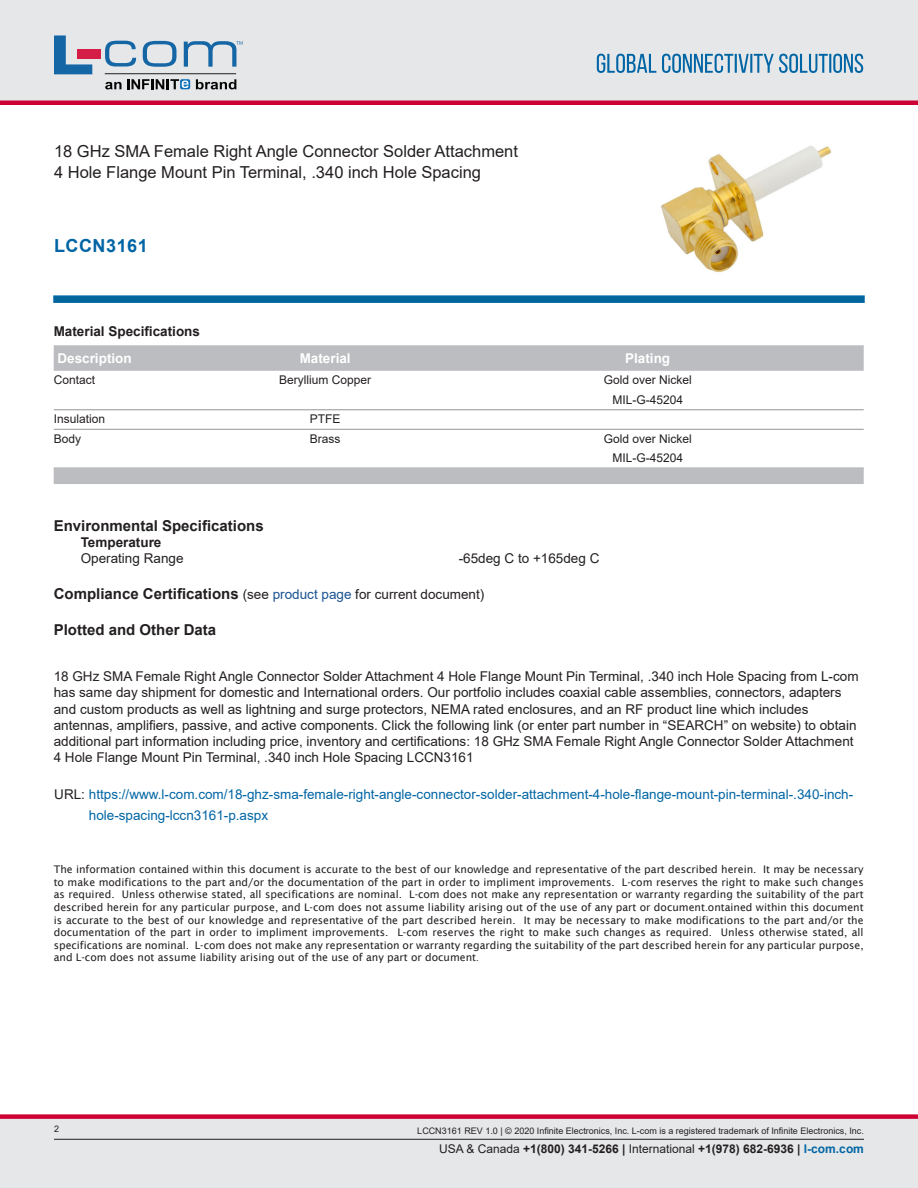
<style>
.page{position:relative;width:918px;height:1188px;background:#fff}
.page>*{position:absolute;margin:0;border:0;box-sizing:border-box;transform-origin:0 0}
.PN{font:700 18px "Arial";letter-spacing:.03em;color:#0065a4}
.Web_Description_Para{font:16.5px/21px "Arial";color:#231f20}
.Head1_for_Compliance{font:700 15px "Arial";color:#231f20}
.Head1{font:700 15px "Arial";color:#231f20}
.Web_Description_Para-2{font:13.5px/16.2px "Arial";color:#231f20}
.Web_Description_Para-3{font:13.5px/21.6px "Arial";color:#0065a4}
.Specs_Para{font:13.5px "Arial";color:#231f20}
.LCOM_Table_Header_Lo{font:700 13.5px "Arial";color:#fff}
.Head2{font:700 13.5px "Arial";color:#231f20}
.Head2_after_Head1{font:700 13.5px "Arial";color:#231f20}
.LCOM_Table_Body_Low{font:12px "Arial";color:#231f20}
.t1{font:700 12px "Arial";color:#231f20}
.t2{font:10.5px/12.6px "Lucida Sans";color:#231f20;text-align:justify}
.t3{font:9px "Arial";color:#231f20}
.s1{font-weight:400;font-size:13.5px}
.s2{font-weight:400;font-size:13.5px;color:#1a5392}
.s3{color:#231f20}
.s4{font-size:9px}
.s5{font-weight:400}
.s6{color:#0065a4}
</style>
<div class="page">
<div style="left:0;top:0;width:918px;height:102px;background:#e6e7e9"></div>
<div style="left:0;top:100px;width:918px;height:5px;background:#c03"></div>
<svg style="left:597px;top:54px;width:266px;height:19px"></svg>
<div style="left:0;top:1119px;width:918px;height:69px;background:#e6e7e9"></div>
<div style="left:0;top:1114px;width:918px;height:5px;background:#c03"></div>
<hr style="left:54px;top:1139px;width:810px;height:1px;background:#231f20">
<hr style="left:105px;top:73px;width:131px;height:1px;background:#211e1e">
<svg style="left:54px;top:35px;width:38px;height:39px"></svg>
<svg style="left:143px;top:41px;width:34px;height:26px"></svg>
<svg style="left:105px;top:41px;width:31px;height:26px"></svg>
<div style="left:77px;top:49px;width:23px;height:10px;background:#d41e47"></div>
<svg style="left:180px;top:79px;width:10px;height:10px"></svg>
<svg style="left:196px;top:79px;width:40px;height:10px"></svg>
<svg style="left:105px;top:79px;width:83px;height:10px"></svg>
<svg style="left:184px;top:41px;width:59px;height:26px"></svg>
<svg style="left:53px;top:295px;width:812px;height:8px;background:#0f6ea3"></svg>
<img style="left:661px;top:146px;width:170px;height:127px">
<div style="left:54px;top:345px;width:810px;height:26px;background:#bcbdc0"></div>
<hr style="left:54px;top:410px;width:810px;height:1px;background:#939598">
<hr style="left:54px;top:429px;width:810px;height:1px;background:#939598">
<div style="left:54px;top:468px;width:810px;height:16px;background:#bcbdc0"></div>
<h1 class="Web_Description_Para" style="left:54px;top:141px;width:466px">18 GHz SMA Female Right Angle Connector Solder Attachment<br>4 Hole Flange Mount Pin Terminal, .340 inch Hole Spacing</h1>
<p class="PN" style="left:54px;top:233px;width:95px">LCCN3161</p>
<p class="Head2" style="left:54px;top:322px;width:148px">Material Specifications</p>
<p class="LCOM_Table_Header_Lo" style="left:57px;top:348px;width:76px">Description</p>
<p class="LCOM_Table_Header_Lo" style="left:300px;top:348px;width:53px">Material</p>
<p class="LCOM_Table_Header_Lo" style="left:625px;top:348px;width:47px">Plating</p>
<p class="LCOM_Table_Body_Low" style="left:54px;top:372px;width:43px">Contact</p>
<p class="LCOM_Table_Body_Low" style="left:279px;top:372px;width:94px">Beryllium Copper</p>
<p class="LCOM_Table_Body_Low" style="left:604px;top:372px;width:90px">Gold over Nickel</p>
<p class="LCOM_Table_Body_Low" style="left:612px;top:391px;width:72px">MIL-G-45204</p>
<p class="LCOM_Table_Body_Low" style="left:54px;top:411px;width:53px">Insulation</p>
<p class="LCOM_Table_Body_Low" style="left:310px;top:411px;width:32px">PTFE</p>
<p class="LCOM_Table_Body_Low" style="left:54px;top:430px;width:29px">Body</p>
<p class="LCOM_Table_Body_Low" style="left:310px;top:430px;width:32px">Brass</p>
<p class="LCOM_Table_Body_Low" style="left:604px;top:430px;width:90px">Gold over Nickel</p>
<p class="LCOM_Table_Body_Low" style="left:612px;top:450px;width:72px">MIL-G-45204</p>
<p class="Head1" style="left:54px;top:515px;width:212px">Environmental Specifications</p>
<p class="Head2_after_Head1" style="left:81px;top:532px;width:82px">Temperature</p>
<p class="Specs_Para" style="left:81px;top:549px;width:104px">Operating Range</p>
<p class="Specs_Para" style="left:459px;top:549px;width:142px">-65deg C to +165deg C</p>
<p class="Head1_for_Compliance" style="left:54px;top:583px;width:432px">Compliance Certifications <span class="s1">(see</span> <span class="s2">product page</span> <span class="s1">for current document)</span></p>
<p class="Head1_for_Compliance" style="left:54px;top:619px;width:164px">Plotted and Other Data</p>
<h1 class="Web_Description_Para-2" style="left:54px;top:668px;width:806px">18 GHz SMA Female Right Angle Connector Solder Attachment 4 Hole Flange Mount Pin Terminal, .340 inch Hole Spacing from L-com has same day shipment for domestic and International orders. Our portfolio includes coaxial cable assemblies, connectors, adapters and custom products as well as lightning and surge protectors, NEMA rated enclosures, and an RF product line which includes antennas, amplifiers, passive, and active components. Click the following link (or enter part number in “SEARCH” on website) to obtain additional part information including price, inventory and certifications: 18 GHz SMA Female Right Angle Connector Solder Attachment 4 Hole Flange Mount Pin Terminal, .340 inch Hole Spacing LCCN3161</h1>
<h1 class="Web_Description_Para-3" style="left:89px;top:783px;width:766px;text-indent:-34px"><span class="s3">URL:</span> https://www.l-com.com/18-ghz-sma-female-right-angle-connector-solder-attachment-4-hole-flange-mount-pin-terminal-.340-inch&shy;hole-spacing-lccn3161-p.aspx</h1>
<p class="t2" style="left:54px;top:863px;width:812px">The information contained within this document is accurate to the best of our knowledge and representative of the part described herein. It may be necessary to make modifications to the part and/or the documentation of the part in order to impliment improvements. L-com reserves the right to make such changes as required. Unless otherwise stated, all specifications are nominal. L-com does not make any representation or warranty regarding the suitability of the part described herein for any particular purpose, and L-com does not assume liability arising out of the use of any part or document<span class="s4">.</span>ontained within this document is accurate to the best of our knowledge and representative of the part described herein. It may be necessary to make modifications to the part and/or the documentation of the part in order to impliment improvements. L-com reserves the right to make such changes as required. Unless otherwise stated, all specifications are nominal. L-com does not make any representation or warranty regarding the suitability of the part described herein for any particular purpose, and L-com does not assume liability arising out of the use of any part or document<span class="s4">.</span></p>
<p class="t3" style="left:54px;top:1123px;width:7px">2</p>
<p class="t3" style="left:417px;top:1125px;width:448px">LCCN3161 REV 1.0 | © 2020 Infinite Electronics, Inc. L-com is a registered trademark of Infinite Electronics, Inc.</p>
<p class="t1" style="left:439px;top:1140px;width:426px"><span class="s5">USA &amp; Canada</span> +1(800) 341-5266 | <span class="s5">International</span> +1(978) 682-6936 | <span class="s6">l-com.com</span></p>
</div>
